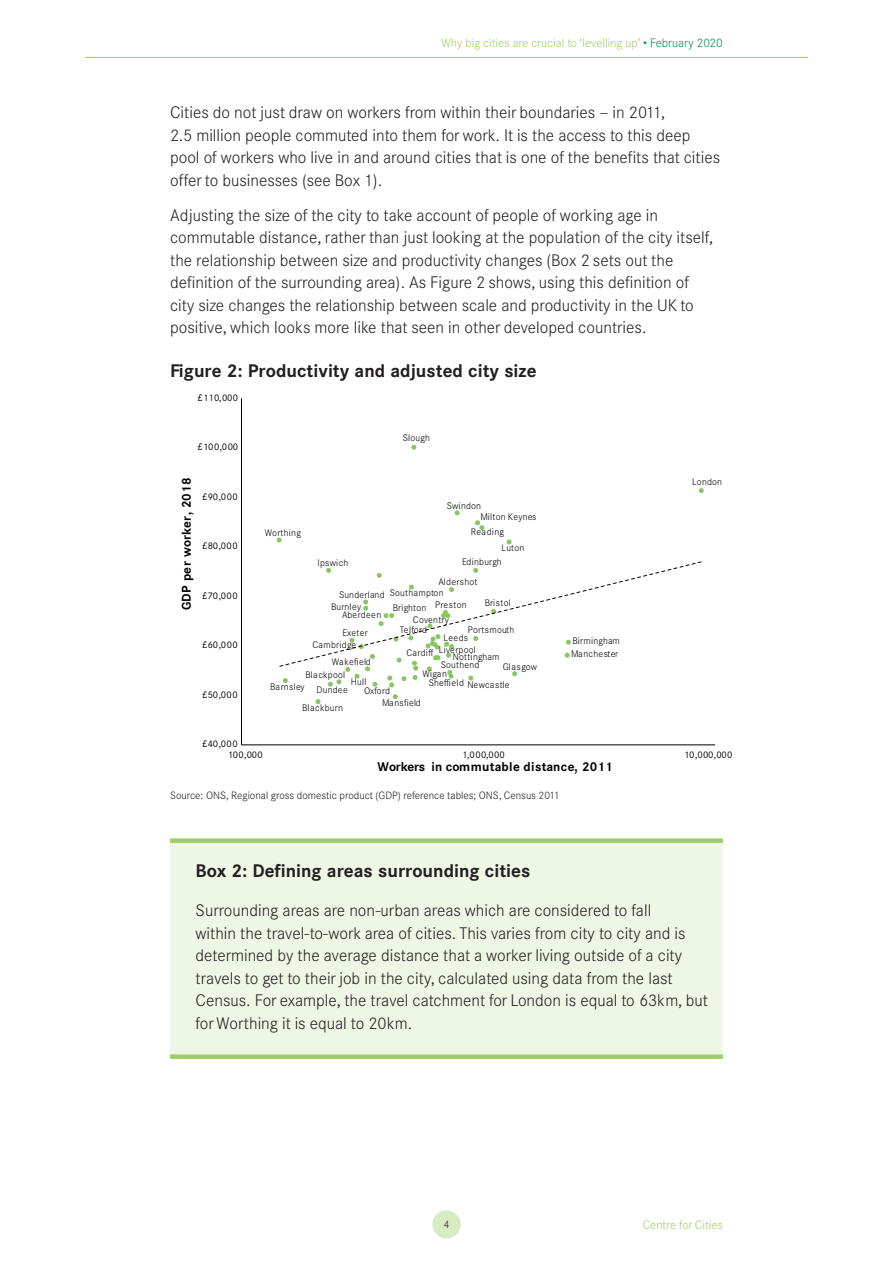
<style>
.page{position:relative;width:893px;height:1263px;background:#fff}
.page>*{position:absolute;margin:0;border:0;box-sizing:border-box;transform-origin:0 0}
.Main_Text_-_Heading{font:700 18px "Corporate SBQ";color:#231f20}
.Box_Heading{font:700 18px "Corporate SBQ";color:#231f20}
.Body{font:300 16.5px/22.5px "Corporate SBQ";color:#231f20}
.Box_Body_Last{font:300 16.5px/22.5px "Corporate SBQ";color:#231f20}
.t1{font:700 12.45px "Corporate SBQ";letter-spacing:.01em;color:#000001}
.t2{font:300 12px "Corporate SBQ";color:#9fce66}
.Sources{font:300 10.5px "Corporate SBQ";color:#231f20}
.t3{font:300 9.3px/12px "Corporate SBQ";letter-spacing:.02em;color:#000001;text-align:center}
.t4{font:9.3px "Corporate SBQ";letter-spacing:.045em;color:#000001}
.t5{font:300 9.3px "Corporate SBQ";letter-spacing:.045em;color:#000001}
.s1{color:#058a52}
</style>
<div class="page">
<div style="left:433px;top:1211px;width:27px;height:27px;background:#d8ebc2;border-radius:50%"></div>
<div style="left:432px;top:1210px;width:29px;height:28px;border:2px solid #9fce66;border-radius:50%"></div>
<hr style="left:85px;top:57px;width:723px;height:1px;background:#9fce66">
<div style="left:170px;top:838px;width:553px;height:55px;background:#eef6e5"></div>
<div style="left:170px;top:838px;width:553px;height:5px;background:#9fce66"></div>
<div style="left:170px;top:888px;width:553px;height:170px;background:#eef6e5"></div>
<div style="left:170px;top:1054px;width:553px;height:5px;background:#9fce66"></div>
<svg style="left:241px;top:398px;width:474px;height:348px"></svg>
<svg style="left:279px;top:561px;width:424px;height:126px"></svg>
<p class="t2" style="left:441px;top:36px;width:283px">Why big cities are crucial to ‘levelling up’ <span class="s1">• February 2020</span></p>
<p class="Body" style="left:170px;top:101px;width:552px">Cities do not just draw on workers from within their boundaries — in 2011,<br>2.5 million people commuted into them for work. It is the access to this deep pool of workers who live in and around cities that is one of the benefits that cities offer to businesses (see Box 1).</p>
<p class="Body" style="left:170px;top:204px;width:545px">Adjusting the size of the city to take account of people of working age in commutable distance, rather than just looking at the population of the city itself, the relationship between size and productivity changes (Box 2 sets out the definition of the surrounding area). As Figure 2 shows, using this definition of city size changes the relationship between scale and productivity in the UK to positive, which looks more like that seen in other developed countries.</p>
<p class="Main_Text_-_Heading" style="left:170px;top:360px;width:368px">Figure 2: Productivity and adjusted city size</p>
<p class="t4" style="left:198px;top:392px;width:42px">£110,000</p>
<p class="t4" style="left:197px;top:441px;width:42px">£100,000</p>
<p class="t1" style="left:179px;top:610px;width:134px;rotate:-90deg">GDP per worker, 2018</p>
<p class="t4" style="left:202px;top:491px;width:37px">£90,000</p>
<p class="t4" style="left:202px;top:540px;width:37px">£80,000</p>
<p class="t4" style="left:202px;top:590px;width:37px">£70,000</p>
<p class="t4" style="left:202px;top:639px;width:37px">£60,000</p>
<p class="t4" style="left:202px;top:689px;width:37px">£50,000</p>
<p class="t4" style="left:202px;top:738px;width:37px">£40,000</p>
<p class="t3" style="left:265px;top:526px;width:38px">Worthing</p>
<p class="t3" style="left:318px;top:557px;width:32px">Ipswich</p>
<p class="t3" style="left:403px;top:432px;width:29px">Slough</p>
<p class="t3" style="left:447px;top:500px;width:36px">Swindon</p>
<p class="t3" style="left:480px;top:511px;width:57px">Milton Keynes</p>
<p class="t3" style="left:471px;top:526px;width:35px">Reading</p>
<p class="t3" style="left:501px;top:541px;width:24px">Luton</p>
<p class="t3" style="left:462px;top:556px;width:41px">Edinburgh</p>
<p class="t3" style="left:439px;top:576px;width:40px">Aldershot</p>
<p class="t3" style="left:390px;top:587px;width:55px">Southampton</p>
<p class="t3" style="left:339px;top:589px;width:47px">Sunderland</p>
<p class="t3" style="left:485px;top:597px;width:28px">Bristol</p>
<p class="t3" style="left:435px;top:599px;width:33px">Preston</p>
<p class="t3" style="left:331px;top:600px;width:32px">Burnley</p>
<p class="t3" style="left:312px;top:639px;width:45px">Cambridge</p>
<p class="t3" style="left:393px;top:602px;width:35px">Brighton</p>
<p class="t3" style="left:342px;top:609px;width:41px">Aberdeen</p>
<p class="t3" style="left:413px;top:613px;width:37px">Coventry</p>
<p class="t3" style="left:400px;top:624px;width:29px">Telford</p>
<p class="t3" style="left:468px;top:624px;width:48px">Portsmouth</p>
<p class="t3" style="left:342px;top:626px;width:27px">Exeter</p>
<p class="t3" style="left:439px;top:632px;width:39px">Leeds<br>Liverpool</p>
<p class="t3" style="left:406px;top:647px;width:29px">Cardiff</p>
<p class="t3" style="left:453px;top:651px;width:48px">Nottingham</p>
<p class="t5" style="left:332px;top:656px;width:41px">Wakefield</p>
<p class="t3" style="left:441px;top:659px;width:40px">Southend</p>
<p class="t3" style="left:503px;top:660px;width:36px">Glasgow</p>
<p class="t3" style="left:422px;top:668px;width:26px">Wigan</p>
<p class="t3" style="left:305px;top:669px;width:41px">Blackpool</p>
<p class="t3" style="left:351px;top:676px;width:17px">Hull</p>
<p class="t5" style="left:429px;top:677px;width:37px">Sheffield</p>
<p class="t5" style="left:467px;top:679px;width:44px">Newcastle</p>
<p class="t3" style="left:270px;top:681px;width:36px">Barnsley</p>
<p class="t3" style="left:316px;top:684px;width:33px">Dundee</p>
<p class="t3" style="left:364px;top:685px;width:28px">Oxford</p>
<p class="t3" style="left:302px;top:702px;width:42px">Blackburn</p>
<p class="t5" style="left:382px;top:697px;width:40px">Mansfield</p>
<p class="t3" style="left:572px;top:635px;width:49px">Birmingham</p>
<p class="t3" style="left:571px;top:648px;width:49px">Manchester</p>
<p class="t3" style="left:692px;top:476px;width:32px">London</p>
<p class="t4" style="left:228px;top:749px;width:37px">100,000</p>
<p class="t4" style="left:462px;top:749px;width:44px">1,000,000</p>
<p class="t4" style="left:684px;top:749px;width:50px">10,000,000</p>
<p class="t1" style="left:378px;top:759px;width:236px">Workers in commutable distance, 2011</p>
<p class="Sources" style="left:170px;top:789px;width:391px">Source: ONS, Regional gross domestic product (GDP) reference tables; ONS, Census 2011</p>
<p class="Box_Heading" style="left:196px;top:860px;width:336px">Box 2: Defining areas surrounding cities</p>
<p class="Box_Body_Last" style="left:196px;top:899px;width:514px">Surrounding areas are non-urban areas which are considered to fall<br>within the travel-to-work area of cities. This varies from city to city and is determined by the average distance that a worker living outside of a city travels to get to their job in the city, calculated using data from the last Census. For example, the travel catchment for London is equal to 63km, but for Worthing it is equal to 20km.</p>
<p class="Sources" style="left:444px;top:1218px;width:7px">4</p>
<p class="t2" style="left:643px;top:1217px;width:82px">Centre for Cities</p>
</div>
